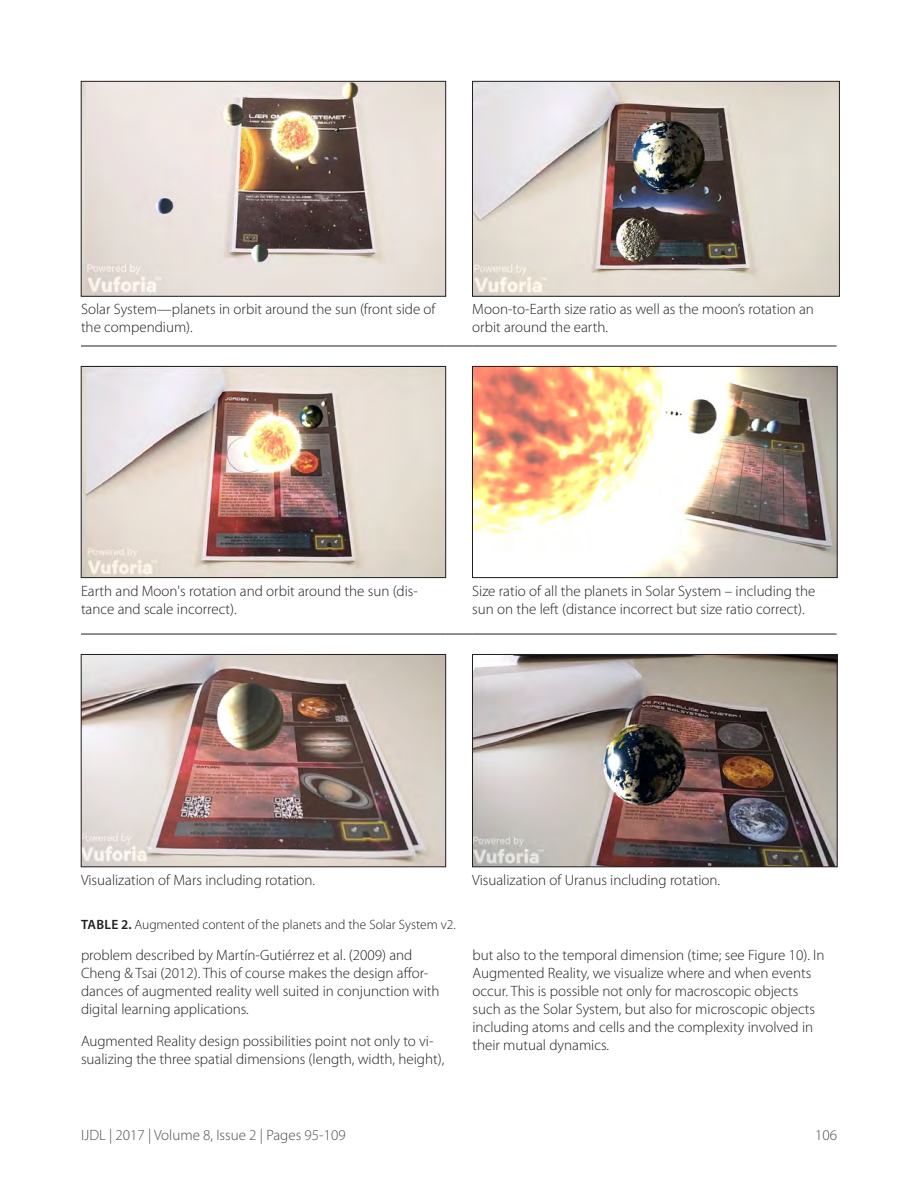
<style>
.page{position:relative;width:918px;height:1188px;background:#fff}
.page>*{position:absolute;margin:0;border:0;box-sizing:border-box;transform-origin:0 0}
.Running_Text{font:300 15px/18px "Myriad Pro";color:#231f20}
.t1{font:300 15px "Myriad Pro";color:#4b4c4d}
.t2{font:300 13.5px "Myriad Pro";color:#231f20}
.s1{font-weight:600}
</style>
<div class="page">
<hr style="left:81px;top:346px;width:364px;height:1px;background:#231f20">
<svg style="left:445px;top:346px;width:27px;height:1px"></svg>
<hr style="left:472px;top:346px;width:365px;height:1px;background:#231f20">
<hr style="left:81px;top:634px;width:364px;height:1px;background:#231f20">
<svg style="left:445px;top:634px;width:27px;height:1px"></svg>
<hr style="left:472px;top:634px;width:365px;height:1px;background:#231f20">
<img style="left:83px;top:83px;width:361px;height:211px">
<div style="left:81px;top:81px;width:365px;height:215px;border:1px solid #231f20"></div>
<img style="left:474px;top:83px;width:364px;height:211px">
<div style="left:472px;top:81px;width:368px;height:215px;border:1px solid #231f20"></div>
<img style="left:83px;top:368px;width:361px;height:208px">
<div style="left:81px;top:366px;width:365px;height:212px;border:1px solid #231f20"></div>
<img style="left:474px;top:368px;width:361px;height:208px">
<div style="left:472px;top:366px;width:365px;height:212px;border:1px solid #231f20"></div>
<img style="left:83px;top:656px;width:361px;height:209px">
<div style="left:81px;top:654px;width:365px;height:213px;border:1px solid #231f20"></div>
<img style="left:474px;top:656px;width:361px;height:209px">
<div style="left:472px;top:654px;width:365px;height:213px;border:1px solid #231f20"></div>
<p class="Running_Text" style="left:81px;top:301px;width:356px">Solar System—planets in orbit around the sun (front side of the compendium).</p>
<p class="Running_Text" style="left:472px;top:301px;width:343px">Moon-to-Earth size ratio as well as the moon’s rotation an orbit around the earth.</p>
<p class="Running_Text" style="left:81px;top:582px;width:339px">Earth and Moon's rotation and orbit around the sun (dis&shy;tance and scale incorrect).</p>
<p class="Running_Text" style="left:472px;top:582px;width:345px">Size ratio of all the planets in Solar System – including the sun on the left (distance incorrect but size ratio correct).</p>
<p class="Running_Text" style="left:81px;top:871px;width:236px">Visualization of Mars including rotation.</p>
<p class="Running_Text" style="left:472px;top:871px;width:249px">Visualization of Uranus including rotation.</p>
<p class="t2" style="left:81px;top:917px;width:376px"><span class="s1">TABLE 2.</span> Augmented content of the planets and the Solar System v2.</p>
<p class="Running_Text" style="left:81px;top:947px;width:360px">problem described by Martín-Gutiérrez et al. (2009) and Cheng &amp; Tsai (2012). This of course makes the design affor&shy;dances of augmented reality well suited in conjunction with digital learning applications.</p>
<p class="Running_Text" style="left:81px;top:1032px;width:365px">Augmented Reality design possibilities point not only to vi&shy;sualizing the three spatial dimensions (length, width, height),</p>
<p class="Running_Text" style="left:472px;top:947px;width:354px">but also to the temporal dimension (time; see Figure 10). In Augmented Reality, we visualize where and when events occur. This is possible not only for macroscopic objects such as the Solar System, but also for microscopic objects including atoms and cells and the complexity involved in their mutual dynamics.</p>
<p class="t1" style="left:81px;top:1126px;width:266px">IJDL | 2017 | Volume 8, Issue 2 | Pages 95-109</p>
<p class="t1" style="left:815px;top:1126px;width:23px">106</p>
</div>
